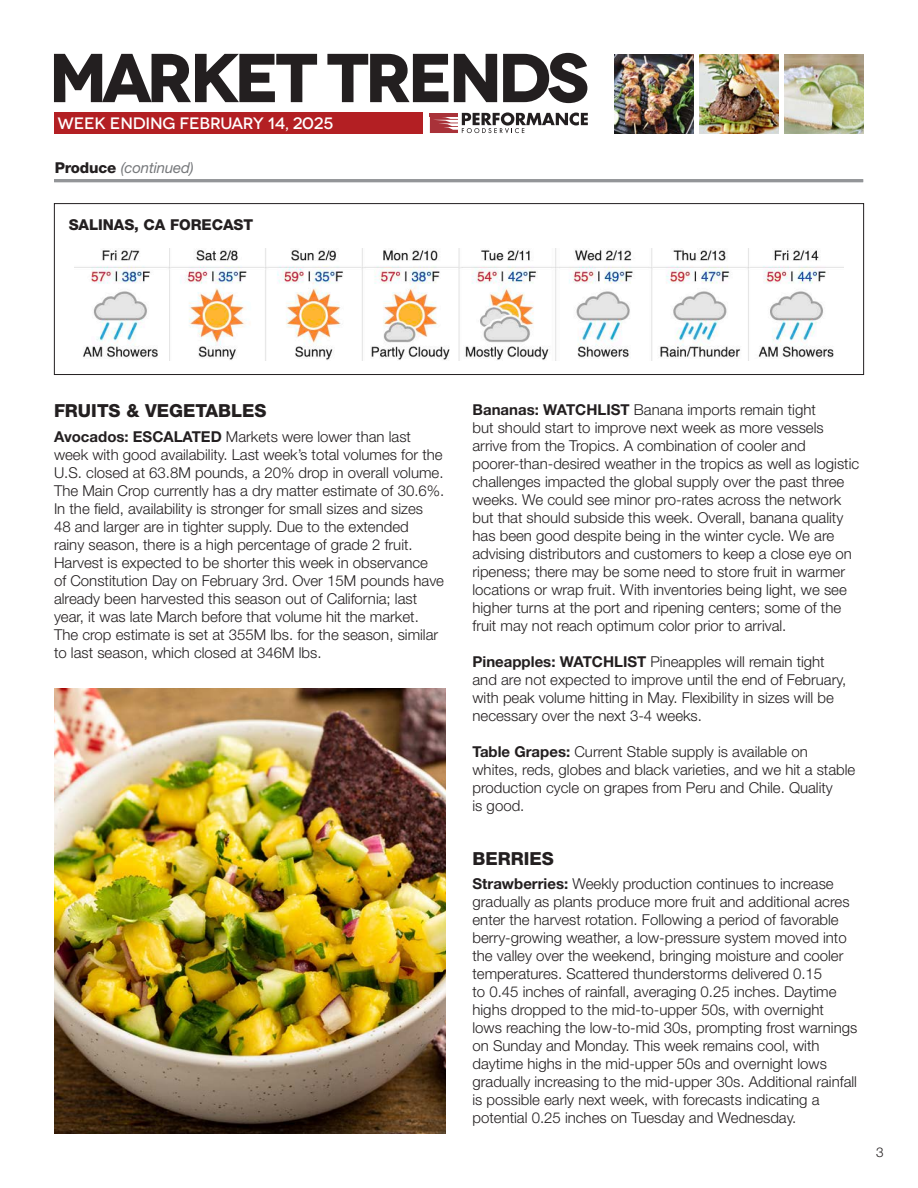
<style>
.page{position:relative;width:918px;height:1188px;background:#fff}
.page>*{position:absolute;margin:0;border:0;box-sizing:border-box;transform-origin:0 0}
.t1{font:700 69px "Novecentowide";letter-spacing:-.07em;color:#231f20}
.Section_Header{font:800 18px "Helvetica Neue LT Std";color:#231f20}
.t2{font:500 16.5px "Novecentowide";letter-spacing:-.01em;color:#fff}
.Body{font:300 15px/18px "Helvetica Neue LT Std";color:#231f20}
.t3{font:italic 15px "Helvetica Neue LT Std";letter-spacing:-.01em;color:#76787b}
.t4{font:800 15px "Helvetica Neue LT Std";letter-spacing:-.005em;color:#231f20}
.t5{font:300 13.5px "Helvetica Neue LT Std";color:#231f20}
.s1{font-weight:800;font-style:normal;color:#231f20}
.s2{font-weight:700}
</style>
<div class="page">
<div style="left:55px;top:112px;width:368px;height:21px;background:#b31f23"></div>
<svg style="left:430px;top:112px;width:158px;height:21px"></svg>
<img style="left:614px;top:54px;width:80px;height:79px">
<img style="left:785px;top:54px;width:79px;height:79px">
<img style="left:699px;top:54px;width:80px;height:79px">
<hr style="left:54px;top:179px;width:809px;height:3px;background:#939598">
<div style="left:54px;top:203px;width:810px;height:172px;border:1px solid #231f20"></div>
<img style="left:74px;top:248px;width:770px;height:113px">
<img style="left:54px;top:688px;width:392px;height:446px">
<h1 class="t1" style="left:49px;top:35px;width:542px">MARKET TRENDS</h1>
<p class="t2" style="left:58px;top:113px;width:277px">WEEK ENDING FEBRUARY 14, 2025</p>
<p class="t3" style="left:55px;top:158px;width:141px"><span class="s1">Produce</span> (continued)</p>
<p class="t4" style="left:69px;top:216px;width:186px">SALINAS, CA FORECAST</p>
<p class="Section_Header" style="left:54px;top:400px;width:214px">FRUITS &amp; VEGETABLES</p>
<p class="Body" style="left:54px;top:427px;width:392px"><span class="s2">Avocados: ESCALATED</span> Markets were lower than last week with good availability. Last week’s total volumes for the U.S. closed at 63.8M pounds, a 20% drop in overall volume.<br>The Main Crop currently has a dry matter estimate of 30.6%.<br>In the field, availability is stronger for small sizes and sizes<br>48 and larger are in tighter supply. Due to the extended<br>rainy season, there is a high percentage of grade 2 fruit.<br>Harvest is expected to be shorter this week in observance<br>of Constitution Day on February 3rd. Over 15M pounds have already been harvested this season out of California; last year, it was late March before that volume hit the market.<br>The crop estimate is set at 355M lbs. for the season, similar to last season, which closed at 346M lbs.</p>
<p class="Body" style="left:472px;top:400px;width:388px"><span class="s2">Bananas: WATCHLIST</span> Banana imports remain tight<br>but should start to improve next week as more vessels arrive from the Tropics. A combination of cooler and poorer-than-desired weather in the tropics as well as logistic challenges impacted the global supply over the past three weeks. We could see minor pro-rates across the network but that should subside this week. Overall, banana quality has been good despite being in the winter cycle. We are advising distributors and customers to keep a close eye on ripeness; there may be some need to store fruit in warmer locations or wrap fruit. With inventories being light, we see higher turns at the port and ripening centers; some of the fruit may not reach optimum color prior to arrival.</p>
<p class="Body" style="left:472px;top:652px;width:375px"><span class="s2">Pineapples: WATCHLIST</span> Pineapples will remain tight and are not expected to improve until the end of February, with peak volume hitting in May. Flexibility in sizes will be necessary over the next 3-4 weeks.</p>
<p class="Body" style="left:472px;top:742px;width:384px"><span class="s2">Table Grapes:</span> Current Stable supply is available on whites, reds, globes and black varieties, and we hit a stable production cycle on grapes from Peru and Chile. Quality<br>is good.</p>
<p class="Section_Header" style="left:472px;top:848px;width:83px">BERRIES</p>
<p class="Body" style="left:472px;top:875px;width:386px"><span class="s2">Strawberries:</span> Weekly production continues to increase gradually as plants produce more fruit and additional acres enter the harvest rotation. Following a period of favorable berry-growing weather, a low-pressure system moved into the valley over the weekend, bringing moisture and cooler temperatures. Scattered thunderstorms delivered 0.15<br>to 0.45 inches of rainfall, averaging 0.25 inches. Daytime highs dropped to the mid-to-upper 50s, with overnight<br>lows reaching the low-to-mid 30s, prompting frost warnings on Sunday and Monday. This week remains cool, with daytime highs in the mid-upper 50s and overnight lows gradually increasing to the mid-upper 30s. Additional rainfall is possible early next week, with forecasts indicating a potential 0.25 inches on Tuesday and Wednesday.</p>
<p class="t5" style="left:876px;top:1144px;width:9px">3</p>
</div>
